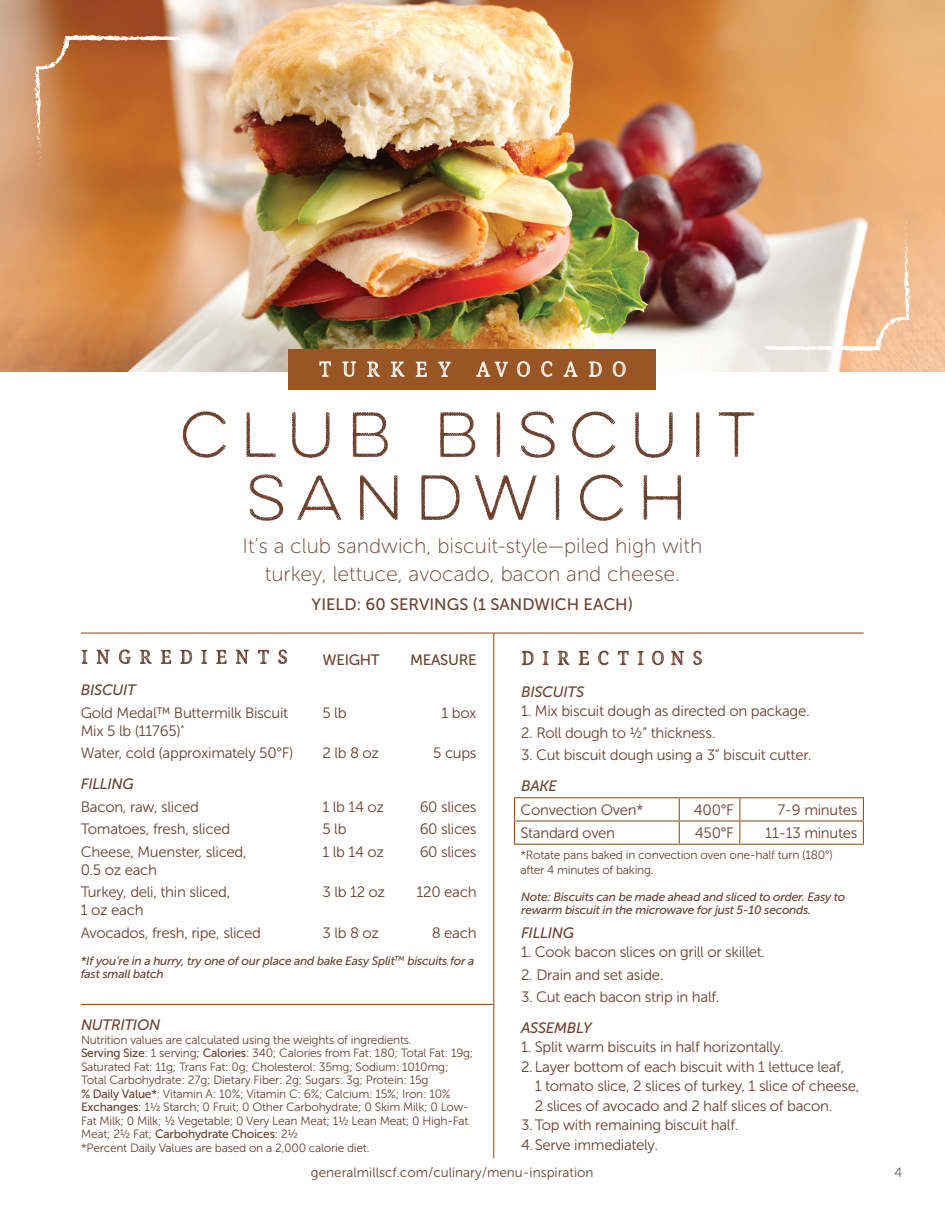
<style>
.page{position:relative;width:945px;height:1215px;background:#fff}
.page>*{position:absolute;margin:0;border:0;box-sizing:border-box;transform-origin:0 0}
.t1{font:57px/63px "Lulo One";color:#6d412d;text-align:center}
.t2{font:57px "Endurest Distant";color:#fff}
.t3{font:52.5px "Endurest Distant";letter-spacing:-.02em;color:#6d412d}
.t4{font:21px/28.5px "Museo Sans 100";color:#6d412d;text-align:center}
.t5{font:16.5px "Museo Sans 500";color:#6d412d}
.t6{font:15px/22.5px "Museo Sans 300";letter-spacing:-.02em;color:#6d412d}
.t7{font:italic 15px "Museo Sans 500";letter-spacing:-.02em;color:#6d412d}
.t8{font:15px "Museo Sans 500";letter-spacing:-.02em;color:#6d412d}
.t9{font:13.5px "Museo Sans 300";color:#6d412d}
.t10{font:13.5px "Museo Slab 100";color:#231f20}
.t11{font:12px/13.5px "Museo Sans 300";letter-spacing:-.02em;color:#6d412d}
.t12{font:italic 12px/13.5px "Museo Sans 500";letter-spacing:-.02em;color:#6d412d}
.t13{font:12px "Museo Sans 500";letter-spacing:-.02em;color:#6d412d}
.s1{font-family:"Museo Sans 500"}
.s2{font-family:"Museo Sans 300"}
</style>
<div class="page">
<img style="left:0;top:0;width:945px;height:371px">
<hr style="left:514px;top:797px;width:165px;height:1px;background:#995524">
<hr style="left:679px;top:797px;width:61px;height:1px;background:#995524">
<hr style="left:740px;top:797px;width:124px;height:1px;background:#995524">
<hr style="left:514px;top:820px;width:165px;height:2px;background:#995524">
<svg style="left:514px;top:798px;width:1px;height:46px"></svg>
<hr style="left:679px;top:820px;width:61px;height:2px;background:#995524">
<svg style="left:679px;top:798px;width:1px;height:46px"></svg>
<hr style="left:740px;top:820px;width:124px;height:2px;background:#995524">
<svg style="left:739px;top:798px;width:1px;height:46px"></svg>
<svg style="left:863px;top:798px;width:1px;height:46px"></svg>
<hr style="left:514px;top:844px;width:165px;height:1px;background:#995524">
<hr style="left:679px;top:844px;width:61px;height:1px;background:#995524">
<hr style="left:740px;top:844px;width:124px;height:1px;background:#995524">
<div style="left:289px;top:350px;width:367px;height:40px;background:#995524"></div>
<hr style="left:493px;top:633px;width:1px;height:525px;background:#995524">
<hr style="left:81px;top:1004px;width:412px;height:1px;background:#995524">
<hr style="left:81px;top:632px;width:783px;height:2px;background:#995524">
<svg style="left:763px;top:217px;width:148px;height:135px;background:#e9d0ba"></svg>
<svg style="left:35px;top:34px;width:148px;height:135px;background:#c2753e"></svg>
<h1 class="t2" style="left:314px;top:345px;width:319px">Turkey avocado</h1>
<h1 class="t1" style="left:180px;top:404px;width:589px">CLUB BISCUIT<br>SANDWICH</h1>
<h3 class="t4" style="left:243px;top:532px;width:461px">It’s a club sandwich, biscuit-style—piled high with turkey, lettuce, avocado, bacon and cheese.</h3>
<p class="t5" style="left:312px;top:595px;width:323px">YIELD: 60 SERVINGS (1 SANDWICH EACH)</p>
<h2 class="t3" style="left:76px;top:635px;width:217px">Ingredients</h2>
<p class="t8" style="left:322px;top:652px;width:59px">WEIGHT</p>
<p class="t8" style="left:410px;top:652px;width:68px">MEASURE</p>
<p class="t7" style="left:81px;top:682px;width:57px">BISCUIT</p>
<p class="t6" style="left:81px;top:702px;width:209px">Gold Medal™ Buttermilk Biscuit</p>
<p class="t6" style="left:322px;top:702px;width:26px">5 lb</p>
<p class="t6" style="left:441px;top:702px;width:37px">1 box</p>
<p class="t6" style="left:81px;top:720px;width:214px">Mix 5 lb (11765)<sup>*<br></sup>Water, cold (approximately 50°F)</p>
<p class="t6" style="left:322px;top:742px;width:58px">2 lb 8 oz</p>
<p class="t6" style="left:433px;top:742px;width:45px">5 cups</p>
<p class="t7" style="left:81px;top:776px;width:55px">FILLING</p>
<p class="t6" style="left:81px;top:795px;width:120px">Bacon, raw, sliced</p>
<p class="t6" style="left:322px;top:795px;width:63px">1 lb 14 oz</p>
<p class="t6" style="left:420px;top:795px;width:58px">60 slices</p>
<p class="t6" style="left:81px;top:818px;width:151px">Tomatoes, fresh, sliced</p>
<p class="t6" style="left:322px;top:818px;width:26px">5 lb</p>
<p class="t6" style="left:420px;top:818px;width:58px">60 slices</p>
<p class="t6" style="left:81px;top:840px;width:167px">Cheese, Muenster, sliced,</p>
<p class="t6" style="left:322px;top:840px;width:63px">1 lb 14 oz</p>
<p class="t6" style="left:420px;top:840px;width:58px">60 slices</p>
<p class="t6" style="left:81px;top:858px;width:151px">0.5 oz each<br>Turkey, deli, thin sliced,</p>
<p class="t6" style="left:322px;top:881px;width:64px">3 lb 12 oz</p>
<p class="t6" style="left:417px;top:881px;width:61px">120 each</p>
<p class="t6" style="left:81px;top:899px;width:182px">1 oz each<br>Avocados, fresh, ripe, sliced</p>
<p class="t6" style="left:322px;top:921px;width:58px">3 lb 8 oz</p>
<p class="t6" style="left:432px;top:921px;width:46px">8 each</p>
<p class="t12" style="left:81px;top:954px;width:395px">*If you’re in a hurry, try one of our place and bake Easy Split<sup>TM</sup> biscuits for a fast small batch</p>
<p class="t7" style="left:81px;top:1017px;width:81px">NUTRITION</p>
<p class="t11" style="left:81px;top:1033px;width:394px">Nutrition values are calculated using the weights of ingredients.<br><span class="s1">Serving Size</span>: 1 serving; <span class="s1">Calories</span>: 340; Calories from Fat: 180; Total Fat: 19g; Saturated Fat: 11g; Trans Fat: 0g; Cholesterol: 35mg; Sodium: 1010mg; Total Carbohydrate: 27g; Dietary Fiber: 2g; Sugars: 3g; Protein: 15g<br><span class="s1">% Daily Value*</span>: Vitamin A: 10%; Vitamin C: 6%; Calcium: 15%; Iron: 10% <span class="s1">Exchanges</span>: 11/2 Starch; 0 Fruit; 0 Other Carbohydrate; 0 Skim Milk; 0 Low-Fat Milk; 0 Milk; 1/2 Vegetable; 0 Very Lean Meat; 11/2 Lean Meat; 0 High-Fat</p>
<p class="t13" style="left:81px;top:1127px;width:219px"><span class="s2">Meat; 21/2 Fat;</span> Carbohydrate Choices<span class="s2">: 21/2</span></p>
<p class="t11" style="left:81px;top:1141px;width:290px">*Percent Daily Values are based on a 2,000 calorie diet.</p>
<h2 class="t3" style="left:517px;top:636px;width:192px">DIRECTIONS</h2>
<p class="t7" style="left:521px;top:683px;width:65px">BISCUITS</p>
<p class="t6" style="left:521px;top:700px;width:290px">1. Mix biscuit dough as directed on package.</p>
<p class="t6" style="left:521px;top:722px;width:196px">2. Roll dough to 1/2” thickness.</p>
<p class="t6" style="left:521px;top:744px;width:292px">3. Cut biscuit dough using a 3” biscuit cutter.</p>
<p class="t7" style="left:521px;top:778px;width:37px">BAKE</p>
<p class="t6" style="left:520px;top:799px;width:125px">Convection Oven*</p>
<p class="t6" style="left:694px;top:799px;width:41px">400°F</p>
<p class="t6" style="left:777px;top:799px;width:82px">7-9 minutes</p>
<p class="t6" style="left:520px;top:822px;width:96px">Standard oven</p>
<p class="t6" style="left:695px;top:822px;width:40px">450°F</p>
<p class="t6" style="left:765px;top:822px;width:94px">11-13 minutes</p>
<p class="t11" style="left:520px;top:848px;width:314px;line-height:15px">*Rotate pans baked in convection oven one-half turn (180°) after 4 minutes of baking.</p>
<p class="t12" style="left:521px;top:890px;width:326px">Note: Biscuits can be made ahead and sliced to order. Easy to rewarm biscuit in the microwave for just 5-10 seconds.</p>
<p class="t7" style="left:521px;top:925px;width:55px">FILLING</p>
<p class="t6" style="left:521px;top:941px;width:246px">1. Cook bacon slices on grill or skillet.</p>
<p class="t6" style="left:521px;top:963px;width:144px">2. Drain and set aside.</p>
<p class="t6" style="left:521px;top:986px;width:200px">3. Cut each bacon strip in half.</p>
<p class="t7" style="left:521px;top:1019px;width:72px">ASSEMBLY</p>
<p class="t6" style="left:521px;top:1036px;width:264px">1. Split warm biscuits in half horizontally.</p>
<p class="t6" style="left:521px;top:1055px;width:325px">2.Layer bottom of each biscuit with 1 lettuce leaf,</p>
<p class="t6" style="left:535px;top:1075px;width:326px">1 tomato slice, 2 slices of turkey, 1 slice of cheese,</p>
<p class="t6" style="left:535px;top:1094px;width:299px">2 slices of avocado and 2 half slices of bacon.</p>
<p class="t6" style="left:521px;top:1115px;width:219px;line-height:19.5px">3. Top with remaining biscuit half.<br>4.Serve immediately.</p>
<p class="t9" style="left:311px;top:1165px;width:284px">generalmillscf.com/culinary/menu-inspiration</p>
<p class="t10" style="left:895px;top:1165px;width:9px">4</p>
</div>
